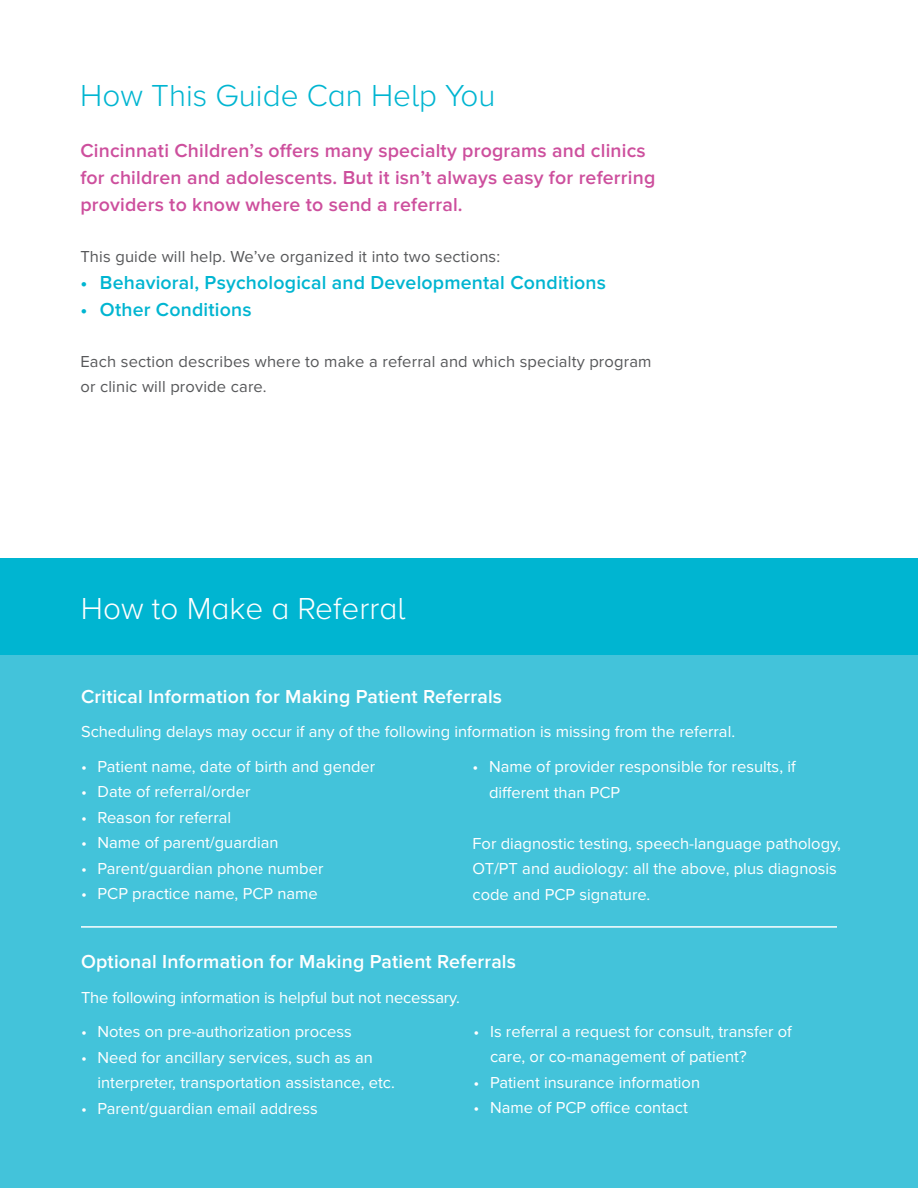
<style>
.page{position:relative;width:918px;height:1188px;background:#fff}
.page>*{position:absolute;margin:0;border:0;box-sizing:border-box;transform-origin:0 0}
.t1{font:300 31.5px "Proxima Nova A";color:#00b5d1}
.t2{font:300 31.5px "Proxima Nova A";color:#fff}
.t3{font:600 19.5px/27px "Proxima Nova";letter-spacing:.01em;color:#cd4f9d}
.t4{font:600 19.5px "Proxima Nova";letter-spacing:.01em;color:#fff}
.t5{font:600 19.5px "Proxima Nova";letter-spacing:.01em;color:#00b5d1}
.t6{font:16.5px/25.5px "Proxima Nova";color:#fff}
.t7{font:16.5px/25.5px "Proxima Nova";letter-spacing:.01em;color:#57585a}
</style>
<div class="page">
<div style="left:0;top:558px;width:918px;height:630px;background:#43c3da"></div>
<div style="left:0;top:558px;width:918px;height:96px;background:#00b5d1"></div>
<hr style="left:81px;top:926px;width:756px;height:2px;background:#fff">
<p class="t1" style="left:80px;top:77px;width:417px">How This Guide Can Help You</p>
<p class="t3" style="left:80px;top:138px;width:576px">Cincinnati Children’s offers many specialty programs and clinics for children and adolescents. But it isn’t always easy for referring providers to know where to send a referral.</p>
<p class="t7" style="left:80px;top:244px;width:421px">This guide will help. We’ve organized it into two sections:</p>
<p class="t5" style="left:80px;top:271px;width:527px">• Behavioral, Psychological and Developmental Conditions</p>
<p class="t5" style="left:80px;top:298px;width:173px">• Other Conditions</p>
<p class="t7" style="left:80px;top:349px;width:573px">Each section describes where to make a referral and which specialty program or clinic will provide care.</p>
<p class="t2" style="left:81px;top:591px;width:326px">How to Make a Referral</p>
<p class="t4" style="left:81px;top:685px;width:423px">Critical Information for Making Patient Referrals</p>
<p class="t6" style="left:81px;top:720px;width:656px">Scheduling delays may occur if any of the following information is missing from the referral.</p>
<p class="t6" style="left:81px;top:754px;width:296px">• Patient name, date of birth and gender</p>
<p class="t6" style="left:81px;top:780px;width:171px">• Date of referral/order</p>
<p class="t6" style="left:81px;top:805px;width:152px">• Reason for referral</p>
<p class="t6" style="left:81px;top:831px;width:199px">• Name of parent/guardian</p>
<p class="t6" style="left:81px;top:856px;width:244px">• Parent/guardian phone number</p>
<p class="t6" style="left:81px;top:882px;width:238px">• PCP practice name, PCP name</p>
<p class="t6" style="left:472px;top:755px;width:325px">• Name of provider responsible for results, if</p>
<p class="t6" style="left:489px;top:780px;width:133px">different than PCP</p>
<p class="t6" style="left:472px;top:831px;width:370px">For diagnostic testing, speech-language pathology,<br>OT/PT and audiology: all the above, plus diagnosis</p>
<p class="t6" style="left:472px;top:882px;width:179px">code and PCP signature.</p>
<p class="t4" style="left:81px;top:951px;width:437px">Optional Information for Making Patient Referrals</p>
<p class="t6" style="left:81px;top:985px;width:381px">The following information is helpful but not necessary.</p>
<p class="t6" style="left:81px;top:1020px;width:272px">• Notes on pre-authorization process</p>
<p class="t6" style="left:81px;top:1045px;width:293px">• Need for ancillary services, such as an</p>
<p class="t6" style="left:98px;top:1071px;width:299px">interpreter, transportation assistance, etc.</p>
<p class="t6" style="left:81px;top:1096px;width:238px">• Parent/guardian email address</p>
<p class="t6" style="left:474px;top:1019px;width:320px">• Is referral a request for consult, transfer of</p>
<p class="t6" style="left:490px;top:1045px;width:258px">care, or co-management of patient?</p>
<p class="t6" style="left:474px;top:1070px;width:228px">• Patient insurance information</p>
<p class="t6" style="left:474px;top:1096px;width:216px">• Name of PCP office contact</p>
</div>
